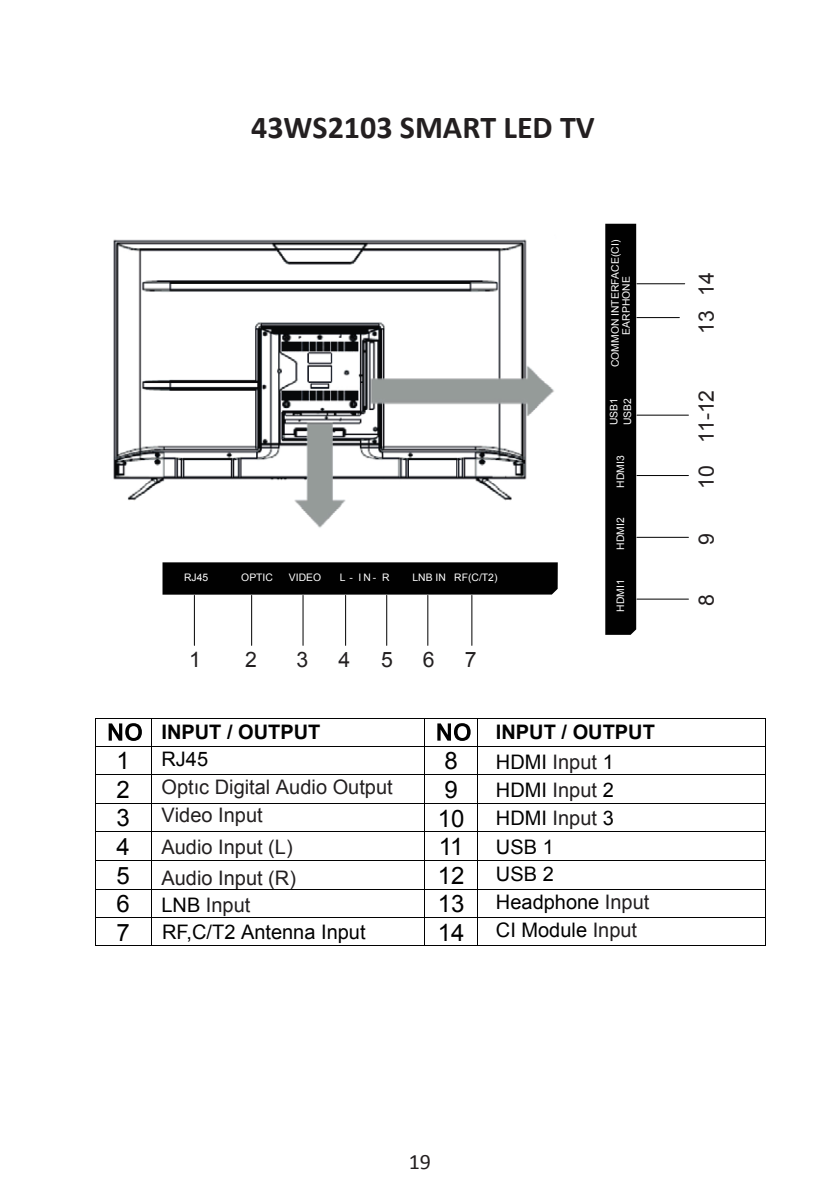
<style>
.page{position:relative;width:840px;height:1190px;background:#fff}
.page>*{position:absolute;margin:0;border:0;box-sizing:border-box;transform-origin:0 0}
.t1{font:700 32px "Calibri";color:#231f20}
.t2{font:24px/28.6px "Arial";color:#010101;text-align:justify}
.t3{font:22px "Calibri";color:#231f20}
.t4{font:21.2px "Arial";color:#231f20}
.t5{font:21.2px "Arial";color:#221f20}
.t6{font:20px/28px "Arial";color:#010101;text-align:justify}
.t7{font:20px/28px "Arial";color:#221f20}
.t8{font:700 20px "Arial";color:#010101}
.t9{font:10.4px/13.8px "Arial";color:#fff}
.s1{color:#010101}
.s2{color:#221f20}
</style>
<div class="page">
<img style="left:113px;top:239px;width:441px;height:289px">
<div style="left:163px;top:562px;width:395px;height:33px;background:#010101"></div>
<hr style="left:472px;top:595px;width:1px;height:50px;background:#010101">
<hr style="left:427px;top:595px;width:1px;height:50px;background:#010101">
<hr style="left:386px;top:595px;width:1px;height:50px;background:#010101">
<hr style="left:345px;top:595px;width:1px;height:50px;background:#010101">
<hr style="left:303px;top:595px;width:1px;height:50px;background:#010101">
<hr style="left:251px;top:595px;width:1px;height:50px;background:#010101">
<hr style="left:194px;top:595px;width:1px;height:50px;background:#010101">
<div style="left:605px;top:224px;width:31px;height:411px;background:#010101"></div>
<hr style="left:637px;top:599px;width:51px;height:1px;background:#010101">
<hr style="left:637px;top:537px;width:51px;height:1px;background:#010101">
<hr style="left:637px;top:475px;width:51px;height:1px;background:#010101">
<hr style="left:637px;top:415px;width:51px;height:1px;background:#010101">
<hr style="left:637px;top:317px;width:42px;height:1px;background:#010101">
<hr style="left:637px;top:283px;width:48px;height:1px;background:#010101">
<svg style="left:109px;top:723px;width:33px;height:18px"></svg>
<svg style="left:437px;top:723px;width:34px;height:18px"></svg>
<hr style="left:96px;top:718px;width:55px;height:1px;background:#010101">
<hr style="left:152px;top:718px;width:272px;height:1px;background:#010101">
<hr style="left:425px;top:718px;width:52px;height:1px;background:#010101">
<hr style="left:478px;top:718px;width:287px;height:1px;background:#010101">
<hr style="left:96px;top:746px;width:55px;height:1px;background:#010101">
<hr style="left:152px;top:746px;width:272px;height:1px;background:#010101">
<hr style="left:425px;top:746px;width:52px;height:1px;background:#010101">
<hr style="left:478px;top:746px;width:287px;height:1px;background:#010101">
<hr style="left:96px;top:774px;width:55px;height:1px;background:#010101">
<hr style="left:152px;top:774px;width:272px;height:1px;background:#010101">
<hr style="left:425px;top:774px;width:52px;height:1px;background:#010101">
<hr style="left:478px;top:774px;width:287px;height:1px;background:#010101">
<hr style="left:96px;top:803px;width:55px;height:1px;background:#010101">
<hr style="left:152px;top:803px;width:272px;height:1px;background:#010101">
<hr style="left:425px;top:803px;width:52px;height:1px;background:#010101">
<hr style="left:478px;top:803px;width:287px;height:1px;background:#010101">
<hr style="left:96px;top:831px;width:55px;height:1px;background:#010101">
<hr style="left:152px;top:831px;width:272px;height:1px;background:#010101">
<hr style="left:425px;top:831px;width:52px;height:1px;background:#010101">
<hr style="left:478px;top:831px;width:287px;height:1px;background:#010101">
<hr style="left:96px;top:860px;width:55px;height:1px;background:#010101">
<hr style="left:152px;top:860px;width:272px;height:1px;background:#010101">
<hr style="left:425px;top:860px;width:52px;height:1px;background:#010101">
<hr style="left:478px;top:860px;width:287px;height:1px;background:#010101">
<hr style="left:96px;top:889px;width:55px;height:1px;background:#010101">
<hr style="left:152px;top:889px;width:272px;height:1px;background:#010101">
<hr style="left:425px;top:889px;width:52px;height:1px;background:#010101">
<hr style="left:478px;top:889px;width:287px;height:1px;background:#010101">
<hr style="left:96px;top:917px;width:55px;height:1px;background:#010101">
<hr style="left:152px;top:917px;width:272px;height:1px;background:#010101">
<hr style="left:425px;top:917px;width:52px;height:1px;background:#010101">
<hr style="left:478px;top:917px;width:287px;height:1px;background:#010101">
<svg style="left:95px;top:718px;width:1px;height:228px"></svg>
<hr style="left:96px;top:945px;width:55px;height:1px;background:#010101">
<svg style="left:151px;top:718px;width:1px;height:228px"></svg>
<hr style="left:152px;top:945px;width:272px;height:1px;background:#010101">
<svg style="left:424px;top:718px;width:1px;height:228px"></svg>
<hr style="left:425px;top:945px;width:52px;height:1px;background:#010101">
<svg style="left:477px;top:718px;width:1px;height:228px"></svg>
<hr style="left:478px;top:945px;width:287px;height:1px;background:#010101">
<svg style="left:765px;top:718px;width:1px;height:228px"></svg>
<h1 class="t1" style="left:251px;top:104px;width:345px">43WS2103 SMART LED TV</h1>
<p class="t9" style="left:184px;top:570px;width:26px">RJ45</p>
<p class="t9" style="left:241px;top:570px;width:33px">OPTIC</p>
<p class="t9" style="left:289px;top:570px;width:34px">VIDEO</p>
<p class="t9" style="left:340px;top:570px;width:51px">L- IN- R</p>
<p class="t9" style="left:413px;top:570px;width:86px">LNB IN RF(C/T2)</p>
<p class="t5" style="left:189px;top:645px;width:13px">1</p>
<p class="t5" style="left:245px;top:645px;width:13px">2</p>
<p class="t5" style="left:297px;top:645px;width:13px">3</p>
<p class="t5" style="left:339px;top:645px;width:13px">4</p>
<p class="t5" style="left:381px;top:645px;width:13px">5</p>
<p class="t5" style="left:423px;top:645px;width:13px">6</p>
<p class="t5" style="left:465px;top:645px;width:13px">7</p>
<p class="t9" style="left:608px;top:367px;width:129px;rotate:-90deg">COMMON INTERFACE(CI)</p>
<p class="t9" style="left:620px;top:335px;width:60px;rotate:-90deg">EARPHONE</p>
<p class="t9" style="left:607px;top:425px;width:29px;rotate:-90deg">USB1<br>USB2</p>
<p class="t9" style="left:614px;top:488px;width:34px;rotate:-90deg">HDMI3</p>
<p class="t9" style="left:614px;top:550px;width:34px;rotate:-90deg">HDMI2</p>
<p class="t9" style="left:614px;top:612px;width:34px;rotate:-90deg">HDMI1</p>
<p class="t8" style="left:162px;top:718px;width:160px">INPUT / OUTPUT</p>
<p class="t8" style="left:496px;top:718px;width:160px">INPUT / OUTPUT</p>
<p class="t2" style="left:116px;top:747px;width:15px">1<br>2<br>3<br>4<br>5<br>6<br>7</p>
<p class="t2" style="left:438px;top:747px;width:28px;text-align:left">8<br>9<br>10<br>11<br>12<br>13</p>
<p class="t6" style="left:162px;top:746px;width:48px">RJ45</p>
<p class="t7" style="left:162px;top:774px;width:233px">Optıc Digital Audio Output<br>Video Input</p>
<p class="t7" style="left:162px;top:833px;width:136px;line-height:30px">Audio Input (L)<br>Audio Input (R)</p>
<p class="t7" style="left:162px;top:891px;width:90px"><span class="s1">LNB</span> Input</p>
<p class="t6" style="left:162px;top:919px;width:205px">RF,C/T2 Antenna Input</p>
<p class="t2" style="left:438px;top:918px;width:28px">14</p>
<p class="t6" style="left:496px;top:748px;width:119px">HDMI <span class="s2">Input</span> 1<br>HDMI <span class="s2">Input</span> 2<br>HDMI <span class="s2">Input</span> 3</p>
<p class="t6" style="left:496px;top:860px;width:59px">USB 2</p>
<p class="t6" style="left:496px;top:833px;width:59px">USB 1</p>
<p class="t6" style="left:496px;top:888px;width:155px">Headphone <span class="s2">Input<br></span>CI Module <span class="s2">Input</span></p>
<p class="t4" style="left:692px;top:334px;width:63px;rotate:-90deg">13 14</p>
<p class="t4" style="left:692px;top:443px;width:54px;rotate:-90deg">11-12</p>
<p class="t4" style="left:692px;top:489px;width:25px;rotate:-90deg">10</p>
<p class="t4" style="left:692px;top:545px;width:13px;rotate:-90deg">9</p>
<p class="t4" style="left:692px;top:606px;width:13px;rotate:-90deg">8</p>
<p class="t3" style="left:409px;top:1146px;width:24px">19</p>
</div>
